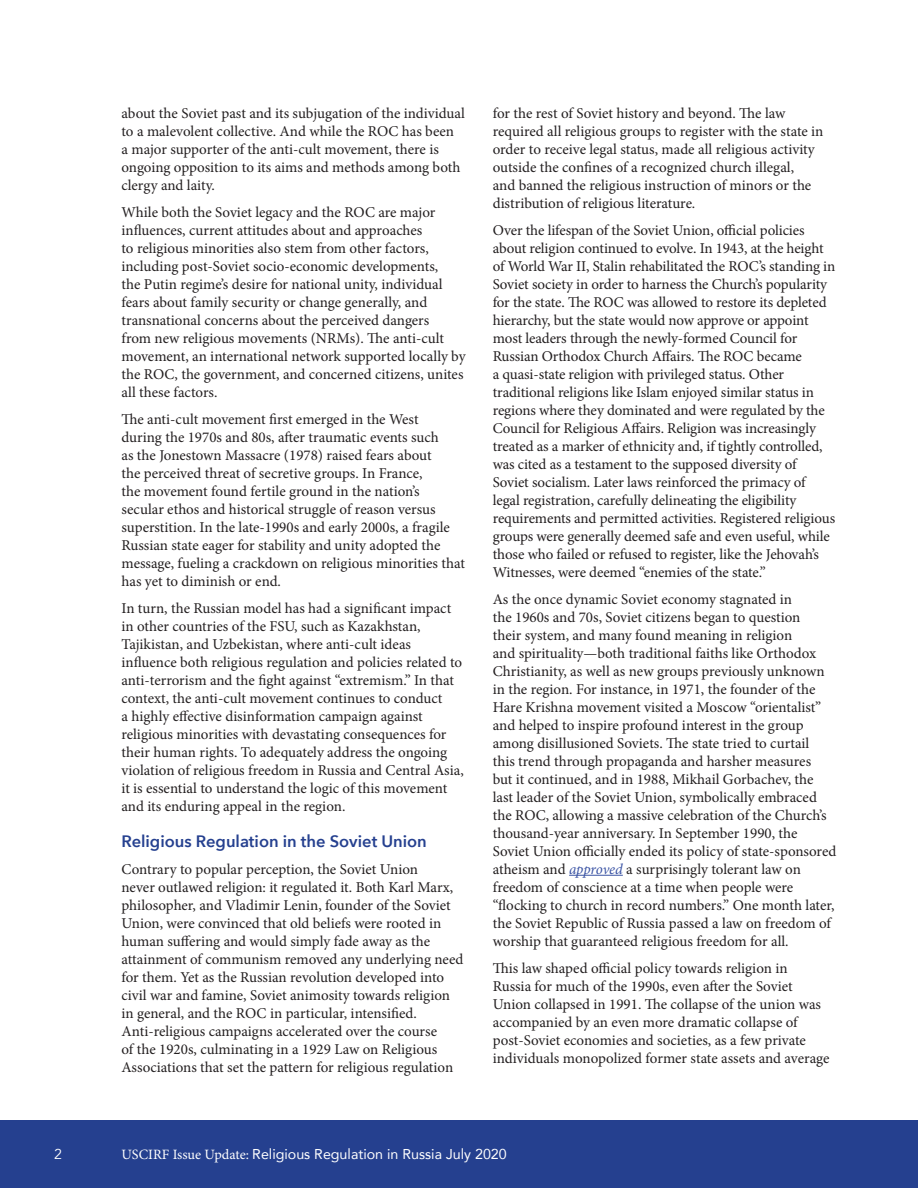
<style>
.page{position:relative;width:918px;height:1188px;background:#fff}
.page>*{position:absolute;margin:0;border:0;box-sizing:border-box;transform-origin:0 0}
.Subhead{font:600 16.5px "Avenir Next";color:#25408f}
.Body_no_indent{font:15px/18px "Minion Pro";letter-spacing:-.005em;color:#231f20}
.t1{font:14.25px "Avenir";color:#fff}
.t2{font:14.25px "Avenir";color:#fff}
.s1{font-style:italic;color:#3a53a4}
.s2{font-family:"Minion Pro"}
</style>
<div class="page">
<div style="left:0;top:1120px;width:918px;height:68px;background:#25408f"></div>
<hr style="left:569px;top:875px;width:54px;height:1px;background:#3a53a4">
<p class="Body_no_indent" style="left:122px;top:104px;width:345px">about the Soviet past and its subjugation of the individual to a malevolent collective. And while the ROC has been<br>a major supporter of the anti-cult movement, there is ongoing opposition to its aims and methods among both clergy and laity.</p>
<p class="Body_no_indent" style="left:122px;top:203px;width:346px">While both the Soviet legacy and the ROC are major influences, current attitudes about and approaches<br>to religious minorities also stem from other factors, including post-Soviet socio-economic developments,<br>the Putin regime’s desire for national unity, individual fears about family security or change generally, and transnational concerns about the perceived dangers<br>from new religious movements (NRMs). The anti-cult movement, an international network supported locally by the ROC, the government, and concerned citizens, unites all these factors.</p>
<p class="Body_no_indent" style="left:122px;top:410px;width:345px">The anti-cult movement first emerged in the West<br>during the 1970s and 80s, after traumatic events such<br>as the Jonestown Massacre (1978) raised fears about<br>the perceived threat of secretive groups. In France,<br>the movement found fertile ground in the nation’s secular ethos and historical struggle of reason versus superstition. In the late-1990s and early 2000s, a fragile Russian state eager for stability and unity adopted the message, fueling a crackdown on religious minorities that has yet to diminish or end.</p>
<p class="Body_no_indent" style="left:122px;top:599px;width:344px">In turn, the Russian model has had a significant impact in other countries of the FSU, such as Kazakhstan, Tajikistan, and Uzbekistan, where anti-cult ideas influence both religious regulation and policies related to anti-terrorism and the fight against “extremism.” In that context, the anti-cult movement continues to conduct<br>a highly effective disinformation campaign against religious minorities with devastating consequences for their human rights. To adequately address the ongoing violation of religious freedom in Russia and Central Asia, it is essential to understand the logic of this movement and its enduring appeal in the region.</p>
<p class="Subhead" style="left:122px;top:827px;width:307px">Religious Regulation in the Soviet Union</p>
<p class="Body_no_indent" style="left:122px;top:860px;width:343px">Contrary to popular perception, the Soviet Union<br>never outlawed religion: it regulated it. Both Karl Marx, philosopher, and Vladimir Lenin, founder of the Soviet Union, were convinced that old beliefs were rooted in human suffering and would simply fade away as the attainment of communism removed any underlying need for them. Yet as the Russian revolution developed into civil war and famine, Soviet animosity towards religion in general, and the ROC in particular, intensified.<br>Anti-religious campaigns accelerated over the course<br>of the 1920s, culminating in a 1929 Law on Religious Associations that set the pattern for religious regulation</p>
<p class="Body_no_indent" style="left:493px;top:104px;width:332px">for the rest of Soviet history and beyond. The law required all religious groups to register with the state in order to receive legal status, made all religious activity outside the confines of a recognized church illegal,<br>and banned the religious instruction of minors or the distribution of religious literature.</p>
<p class="Body_no_indent" style="left:493px;top:221px;width:344px">Over the lifespan of the Soviet Union, official policies about religion continued to evolve. In 1943, at the height of World War II, Stalin rehabilitated the ROC’s standing in Soviet society in order to harness the Church’s popularity for the state. The ROC was allowed to restore its depleted hierarchy, but the state would now approve or appoint most leaders through the newly-formed Council for Russian Orthodox Church Affairs. The ROC became<br>a quasi-state religion with privileged status. Other traditional religions like Islam enjoyed similar status in regions where they dominated and were regulated by the Council for Religious Affairs. Religion was increasingly treated as a marker of ethnicity and, if tightly controlled, was cited as a testament to the supposed diversity of Soviet socialism. Later laws reinforced the primacy of legal registration, carefully delineating the eligibility requirements and permitted activities. Registered religious groups were generally deemed safe and even useful, while those who failed or refused to register, like the Jehovah’s Witnesses, were deemed “enemies of the state.”</p>
<p class="Body_no_indent" style="left:493px;top:590px;width:345px">As the once dynamic Soviet economy stagnated in<br>the 1960s and 70s, Soviet citizens began to question<br>their system, and many found meaning in religion<br>and spirituality—both traditional faiths like Orthodox Christianity, as well as new groups previously unknown in the region. For instance, in 1971, the founder of the Hare Krishna movement visited a Moscow “orientalist” and helped to inspire profound interest in the group among disillusioned Soviets. The state tried to curtail<br>this trend through propaganda and harsher measures<br>but it continued, and in 1988, Mikhail Gorbachev, the last leader of the Soviet Union, symbolically embraced the ROC, allowing a massive celebration of the Church’s thousand-year anniversary. In September 1990, the Soviet Union officially ended its policy of state-sponsored atheism and <span class="s1">approved</span> a surprisingly tolerant law on freedom of conscience at a time when people were “flocking to church in record numbers.” One month later, the Soviet Republic of Russia passed a law on freedom of worship that guaranteed religious freedom for all.</p>
<p class="Body_no_indent" style="left:493px;top:959px;width:338px">This law shaped official policy towards religion in Russia for much of the 1990s, even after the Soviet Union collapsed in 1991. The collapse of the union was accompanied by an even more dramatic collapse of post-Soviet economies and societies, as a few private individuals monopolized former state assets and average</p>
<p class="t2" style="left:54px;top:1146px;width:9px">2</p>
<p class="t1" style="left:122px;top:1143px;width:387px"><span class="s2">USCIRF Issue Update:</span> Religious Regulation in Russia July 2020</p>
</div>
